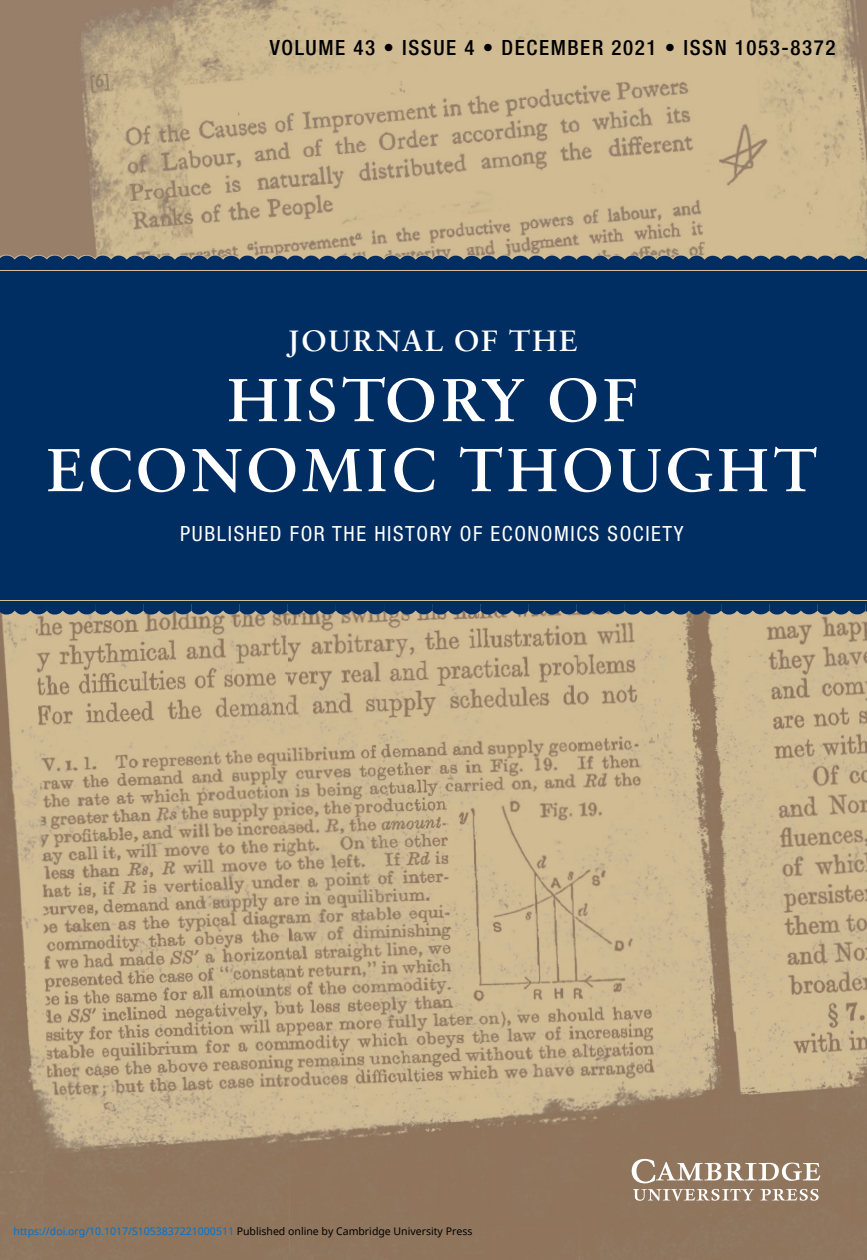
<style>
.page{position:relative;width:867px;height:1260px;background:#fff}
.page>*{position:absolute;margin:0;border:0;box-sizing:border-box;transform-origin:0 0}
.t1{font:600 64.75px/70px "Sabon";letter-spacing:.05em;color:#fff;text-align:center}
.t2{font:600 31.5px "Sabon";letter-spacing:.05em;color:#fff}
.t3{font:500 condensed 21px "Helvetica Neue";letter-spacing:.075em;color:#000}
.t4{font:condensed 21px "Helvetica Neue";letter-spacing:.075em;color:#fff}
.t5{font:10.5px "Noto Sans";color:#0172cf}
.s1{color:#000}
</style>
<div class="page">
<img style="left:578px;top:615px;width:288px;height:296px">
<img style="left:290px;top:911px;width:576px;height:349px">
<img style="left:289px;top:615px;width:289px;height:299px">
<img style="left:1px;top:615px;width:288px;height:298px">
<img style="left:1px;top:913px;width:289px;height:347px">
<img style="left:1px;top:0;width:507px;height:255px">
<img style="left:508px;top:0;width:120px;height:255px">
<img style="left:628px;top:0;width:238px;height:255px">
<svg style="left:631px;top:1159px;width:189px;height:24px"></svg>
<svg style="left:632px;top:1189px;width:122px;height:12px"></svg>
<svg style="left:760px;top:1189px;width:58px;height:12px"></svg>
<svg style="left:1px;top:255px;width:865px;height:360px;background:#2c4a6b"></svg>
<div style="left:0;top:260px;width:866px;height:344px;background:#002d62"></div>
<hr style="left:0;top:270px;width:866px;height:1px;background:#d2bd95">
<hr style="left:0;top:600px;width:866px;height:1px;background:#d2bd95">
<hr style="left:0;top:0;width:1px;height:1260px;background:#002d62">
<h3 class="t3" style="left:270px;top:35px;width:567px">VOLUME 43 • ISSUE 4 • DECEMBER 2021 • ISSN 1053-8372</h3>
<h2 class="t2" style="left:286px;top:322px;width:292px">JOURNAL OF THE</h2>
<h1 class="t1" style="left:46px;top:364px;width:772px">HISTORY OF<br>ECONOMIC THOUGHT</h1>
<h3 class="t4" style="left:180px;top:522px;width:504px">PUBLISHED FOR THE HISTORY OF ECONOMICS SOCIETY</h3>
<p class="t5" style="left:14px;top:1224px;width:460px">https://doi.org/10.1017/S1053837221000511 <span class="s1">Published online by Cambridge University Press</span></p>
</div>
